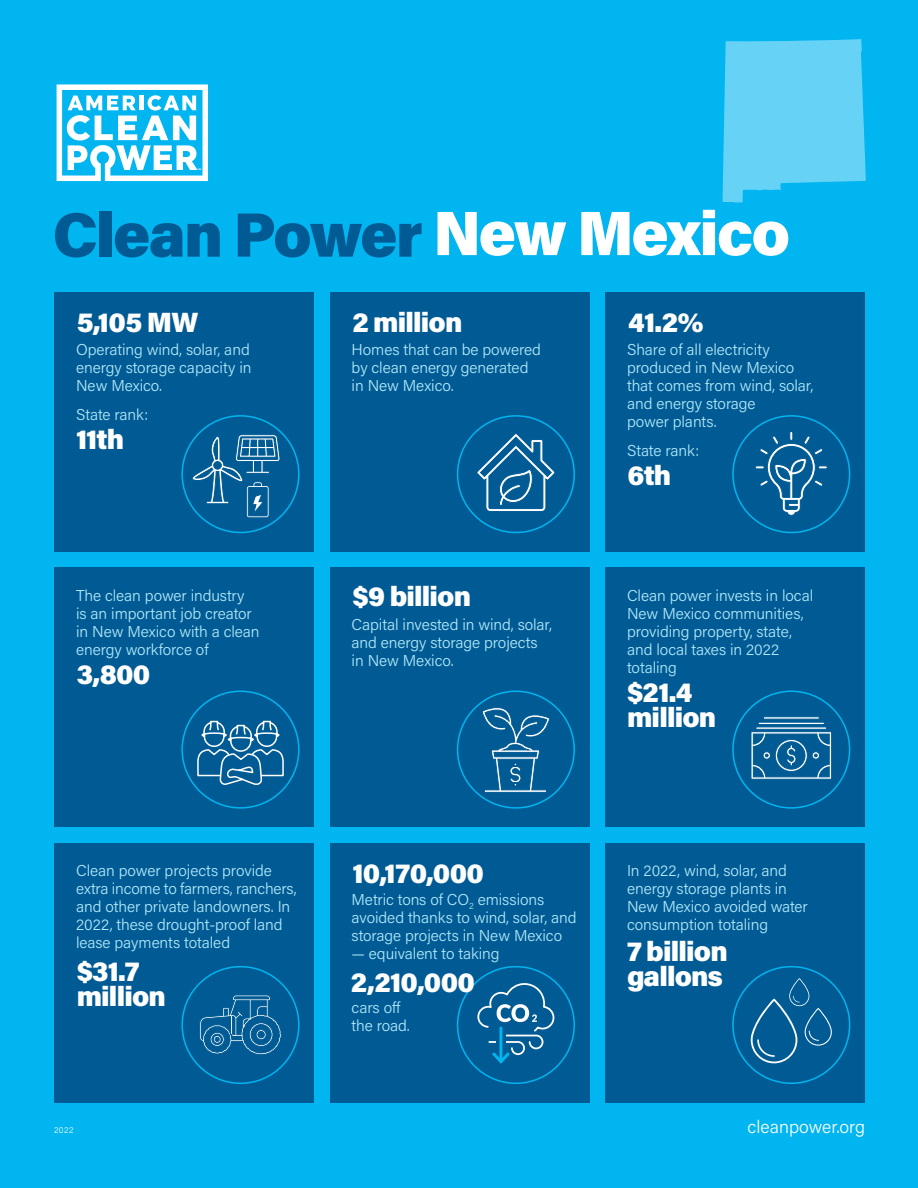
<style>
.page{position:relative;width:918px;height:1188px;background:#00b5f0}
.page>*{position:absolute;margin:0;border:0;box-sizing:border-box;transform-origin:0 0}
.t1{font:900 62.55px "Acumin Pro";letter-spacing:-.03em;color:#005b94}
.t2{font:900 27.9px/25.5px "Acumin Pro";letter-spacing:-.03em;color:#fff}
.t3{font:300 18px "Acumin Pro";color:#fff}
.t4{font:300 15.75px/18px "Acumin Pro";letter-spacing:-.005em;color:#b3e9fa}
.t5{font:300 8.25px "Acumin Pro";color:#fff}
.t6{font:700 2.4px "Myriad Pro";color:#fff}
.s1{color:#fff}
</style>
<div class="page">
<svg style="left:57px;top:84px;width:151px;height:97px"></svg>
<div style="left:55px;top:568px;width:259px;height:259px;background:#005b94"></div>
<div style="left:330px;top:568px;width:260px;height:259px;background:#005b94"></div>
<div style="left:605px;top:568px;width:260px;height:259px;background:#005b94"></div>
<div style="left:55px;top:292px;width:259px;height:260px;background:#005b94"></div>
<div style="left:330px;top:292px;width:260px;height:260px;background:#005b94"></div>
<div style="left:605px;top:292px;width:260px;height:260px;background:#005b94"></div>
<div style="left:55px;top:843px;width:259px;height:260px;background:#005b94"></div>
<div style="left:330px;top:843px;width:260px;height:260px;background:#005b94"></div>
<div style="left:605px;top:843px;width:260px;height:260px;background:#005b94"></div>
<div style="left:181px;top:415px;width:119px;height:118px;border:2px solid #00b5ef;border-radius:50%"></div>
<div style="left:457px;top:415px;width:118px;height:118px;border:2px solid #00b5ef;border-radius:50%"></div>
<div style="left:732px;top:415px;width:118px;height:118px;border:2px solid #00b5ef;border-radius:50%"></div>
<div style="left:181px;top:691px;width:119px;height:118px;border:2px solid #00b5ef;border-radius:50%"></div>
<div style="left:457px;top:691px;width:118px;height:118px;border:2px solid #00b5ef;border-radius:50%"></div>
<div style="left:732px;top:691px;width:118px;height:118px;border:2px solid #00b5ef;border-radius:50%"></div>
<div style="left:181px;top:966px;width:119px;height:118px;border:2px solid #00b5ef;border-radius:50%"></div>
<div style="left:457px;top:966px;width:118px;height:118px;border:2px solid #00b5ef;border-radius:50%"></div>
<div style="left:732px;top:966px;width:118px;height:118px;border:2px solid #00b5ef;border-radius:50%"></div>
<svg style="left:751px;top:978px;width:81px;height:85px"></svg>
<svg style="left:482px;top:707px;width:68px;height:86px"></svg>
<svg style="left:755px;top:432px;width:73px;height:84px"></svg>
<svg style="left:197px;top:720px;width:87px;height:65px"></svg>
<svg style="left:476px;top:433px;width:80px;height:85px"></svg>
<svg style="left:751px;top:716px;width:81px;height:64px"></svg>
<svg style="left:200px;top:995px;width:81px;height:60px"></svg>
<svg style="left:477px;top:982px;width:78px;height:82px"></svg>
<svg style="left:192px;top:432px;width:88px;height:86px"></svg>
<svg style="left:723px;top:39px;width:143px;height:164px"></svg>
<p class="t6" style="left:198px;top:168px;width:5px">TM</p>
<h1 class="t1" style="left:52px;top:190px;width:739px">Clean Power <span class="s1">New Mexico</span></h1>
<h2 class="t2" style="left:77px;top:308px;width:123px">5,105 MW</h2>
<h2 class="t2" style="left:352px;top:308px;width:112px">2 million</h2>
<h2 class="t2" style="left:628px;top:308px;width:77px">41.2%</h2>
<p class="t4" style="left:76px;top:339px;width:177px;text-align:justify">Operating wind, solar, and energy storage capacity in New Mexico.</p>
<p class="t4" style="left:76px;top:405px;width:74px">State rank:</p>
<h2 class="t2" style="left:76px;top:425px;width:50px">11th</h2>
<p class="t4" style="left:76px;top:586px;width:185px">The clean power industry<br>is an important job creator in New Mexico with a clean energy workforce of</p>
<h2 class="t2" style="left:77px;top:660px;width:75px">3,800</h2>
<p class="t4" style="left:76px;top:861px;width:222px">Clean power projects provide extra income to farmers, ranchers, and other private landowners. In<br>2022, these drought-proof land lease payments totaled</p>
<h2 class="t2" style="left:77px;top:957px;width:91px">$31.7 million</h2>
<p class="t4" style="left:352px;top:339px;width:191px">Homes that can be powered by clean energy generated in New Mexico.</p>
<p class="t4" style="left:627px;top:339px;width:188px">Share of all electricity produced in New Mexico that comes from wind, solar, and energy storage<br>power plants.</p>
<p class="t4" style="left:627px;top:441px;width:74px">State rank:</p>
<h2 class="t2" style="left:352px;top:582px;width:120px">$9 billion</h2>
<p class="t4" style="left:352px;top:615px;width:202px">Capital invested in wind, solar, and energy storage projects in New Mexico.</p>
<h2 class="t2" style="left:627px;top:461px;width:45px">6th</h2>
<p class="t4" style="left:627px;top:586px;width:188px">Clean power invests in local<br>New Mexico communities, providing property, state, and local taxes in 2022 totaling</p>
<h2 class="t2" style="left:627px;top:678px;width:91px">$21.4 million</h2>
<h2 class="t2" style="left:352px;top:859px;width:133px">10,170,000</h2>
<p class="t4" style="left:352px;top:890px;width:227px">Metric tons of CO<sub>2</sub> emissions avoided thanks to wind, solar, and storage projects in New Mexico</p>
<p class="t4" style="left:352px;top:944px;width:150px">— equivalent to taking</p>
<p class="t4" style="left:352px;top:998px;width:60px">cars off the road.</p>
<h2 class="t2" style="left:351px;top:968px;width:126px">2,210,000</h2>
<p class="t4" style="left:627px;top:861px;width:182px">In 2022, wind, solar, and energy storage plants in<br>New Mexico avoided water consumption totaling</p>
<h2 class="t2" style="left:627px;top:937px;width:102px">7 billion gallons</h2>
<p class="t5" style="left:54px;top:1125px;width:21px">2022</p>
<p class="t3" style="left:748px;top:1115px;width:119px">cleanpower.org</p>
</div>
